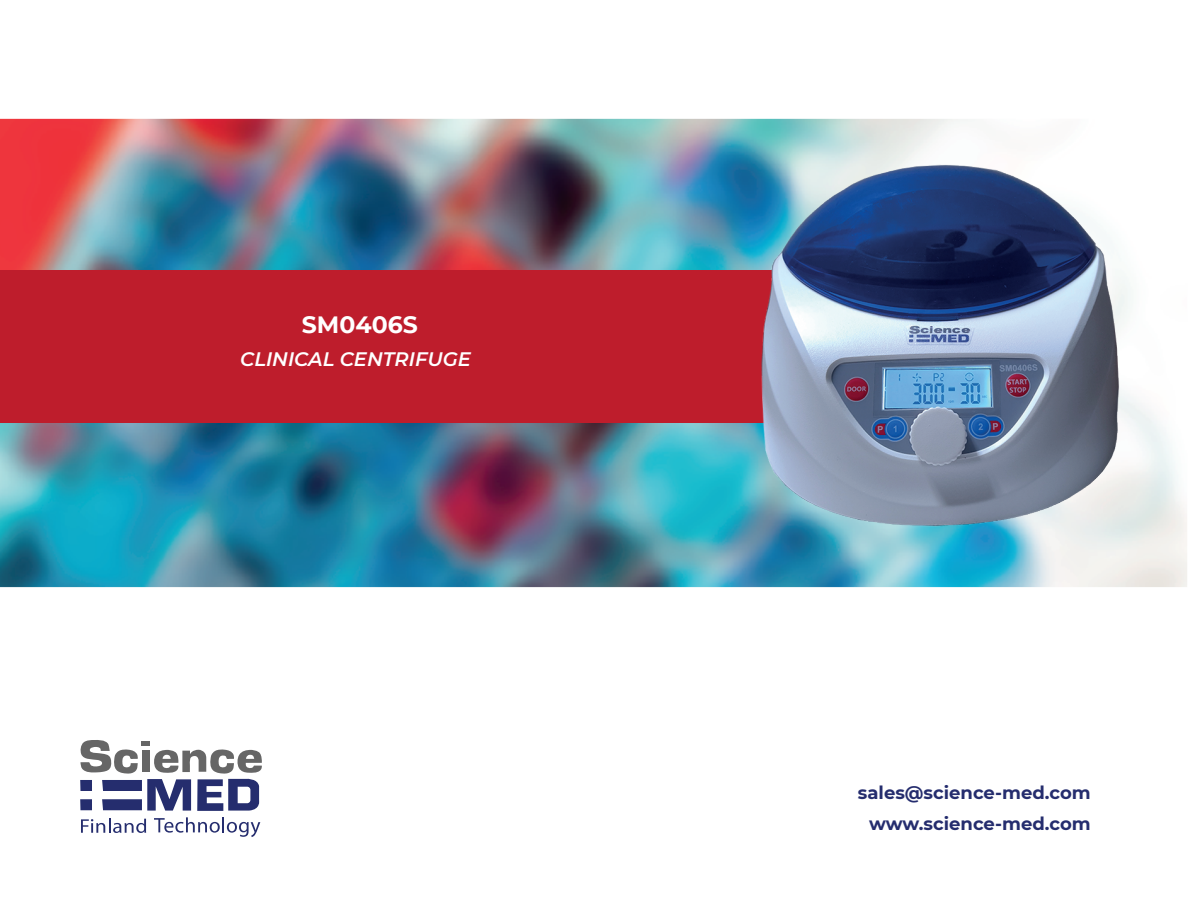
<style>
.page{position:relative;width:1188px;height:918px;background:#fff}
.page>*{position:absolute;margin:0;border:0;box-sizing:border-box;transform-origin:0 0}
.t1{font:700 23.55px "Montserrat";color:#fff}
.t2{font:italic 600 19.5px "Montserrat";color:#fff}
.t3{font:700 18px/31.5px "Montserrat";color:#252d6e;text-align:right}
</style>
<div class="page">
<img style="left:0;top:118px;width:1187px;height:470px">
<div style="left:0;top:270px;width:800px;height:153px;background:#be1d2c"></div>
<svg style="left:81px;top:819px;width:65px;height:14px"></svg>
<svg style="left:154px;top:817px;width:106px;height:20px"></svg>
<svg style="left:80px;top:740px;width:182px;height:71px"></svg>
<img style="left:750px;top:155px;width:381px;height:383px">
<h1 class="t1" style="left:302px;top:307px;width:117px">SM0406S</h1>
<p class="t2" style="left:240px;top:345px;width:232px">CLINICAL CENTRIFUGE</p>
<p class="t3" style="left:858px;top:776px;width:234px">sales@science-med.com www.science-med.com</p>
</div>
